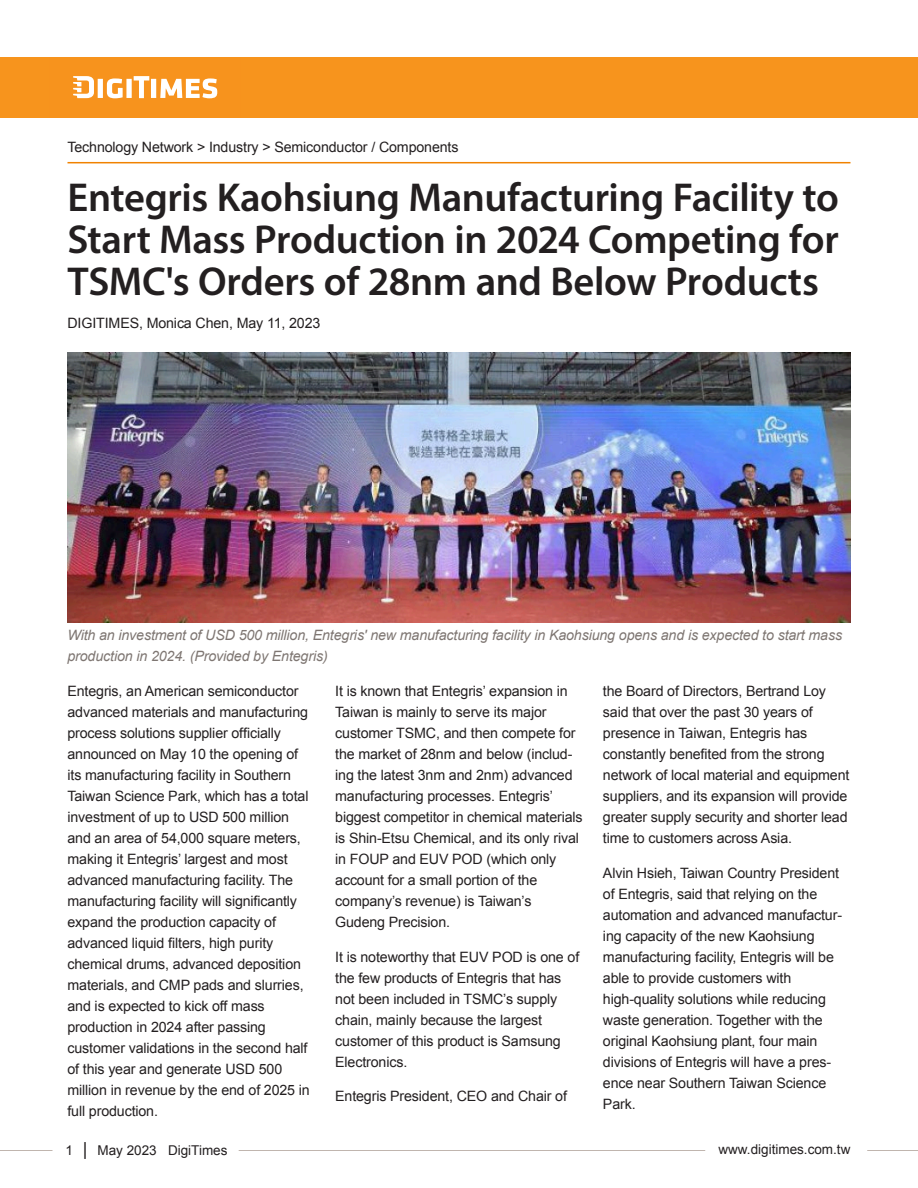
<style>
.page{position:relative;width:918px;height:1188px;background:#fff}
.page>*{position:absolute;margin:0;border:0;box-sizing:border-box;transform-origin:0 0}
.t1{font:600 40.5px/42px "Myriad Pro";letter-spacing:-.01em;color:#231f20;text-align:justify}
.t2{font:14.25px/21px "Arial";letter-spacing:-.01em;color:#231f20}
.t3{font:italic 14.25px/21px "Arial";letter-spacing:-.01em;color:#7e7672}
.t4{font:13.5px "Arial";color:#231f20}
.t5{font:13.2px/18.8px "DF Kai Shu SB Estd BF";color:#231f20}
.s1{font-size:18px}
</style>
<div class="page">
<div style="left:0;top:57px;width:918px;height:60px;background:#f7941d"></div>
<svg style="left:73px;top:76px;width:144px;height:22px"></svg>
<img style="left:68px;top:353px;width:782px;height:270px">
<hr style="left:68px;top:162px;width:782px;height:1px;background:#f08200">
<hr style="left:867px;top:1150px;width:51px;height:1px;background:#c0b5ae">
<hr style="left:239px;top:1150px;width:466px;height:1px;background:#c0b5ae">
<hr style="left:0;top:1150px;width:52px;height:1px;background:#c0b5ae">
<p class="t2" style="left:68px;top:137px;width:393px">Technology Network &gt; Industry &gt; Semiconductor / Components</p>
<h1 class="t1" style="left:68px;top:175px;width:773px">Entegris Kaohsiung Manufacturing Facility to Start Mass Production in 2024 Competing for TSMC's Orders of 28nm and Below Products</h1>
<p class="t2" style="left:68px;top:313px;width:254px">DIGITIMES, Monica Chen, May 11, 2023</p>
<p class="t5" style="left:62px;top:259px;width:94px">可加實心邊框不可作陰影效果</p>
<p class="t3" style="left:68px;top:625px;width:776px">With an investment of USD 500 million, Entegris' new manufacturing facility in Kaohsiung opens and is expected to start mass production in 2024. (Provided by Entegris)</p>
<p class="t2" style="left:68px;top:681px;width:244px">Entegris, an American semiconductor advanced materials and manufacturing process solutions supplier officially announced on May 10 the opening of its manufacturing facility in Southern Taiwan Science Park, which has a total investment of up to USD 500 million and an area of 54,000 square meters, making it Entegris’ largest and most advanced manufacturing facility. The manufacturing facility will significantly expand the production capacity of advanced liquid filters, high purity chemical drums, advanced deposition materials, and CMP pads and slurries, and is expected to kick off mass production in 2024 after passing customer validations in the second half of this year and generate USD 500 million in revenue by the end of 2025 in full production.</p>
<p class="t2" style="left:335px;top:681px;width:249px">It is known that Entegris’ expansion in Taiwan is mainly to serve its major customer TSMC, and then compete for the market of 28nm and below (includ&shy;ing the latest 3nm and 2nm) advanced manufacturing processes. Entegris’ biggest competitor in chemical materials is Shin-Etsu Chemical, and its only rival in FOUP and EUV POD (which only account for a small portion of the company’s revenue) is Taiwan’s Gudeng Precision.</p>
<p class="t2" style="left:335px;top:946px;width:246px">It is noteworthy that EUV POD is one of the few products of Entegris that has not been included in TSMC’s supply chain, mainly because the largest customer of this product is Samsung<br>Electronics.</p>
<p class="t2" style="left:335px;top:1086px;width:233px">Entegris President, CEO and Chair of</p>
<p class="t2" style="left:603px;top:681px;width:248px">the Board of Directors, Bertrand Loy said that over the past 30 years of presence in Taiwan, Entegris has constantly benefited from the strong network of local material and equipment suppliers, and its expansion will provide greater supply security and shorter lead time to customers across Asia.</p>
<p class="t2" style="left:603px;top:863px;width:241px">Alvin Hsieh, Taiwan Country President of Entegris, said that relying on the automation and advanced manufactur&shy;ing capacity of the new Kaohsiung manufacturing facility, Entegris will be able to provide customers with high-quality solutions while reducing waste generation. Together with the original Kaohsiung plant, four main divisions of Entegris will have a pres&shy;ence near Southern Taiwan Science Park.</p>
<p class="t4" style="left:65px;top:1141px;width:164px">1 <span class="s1">|</span> May 2023 DigiTimes</p>
<p class="t4" style="left:718px;top:1141px;width:134px">www.digitimes.com.tw</p>
</div>
